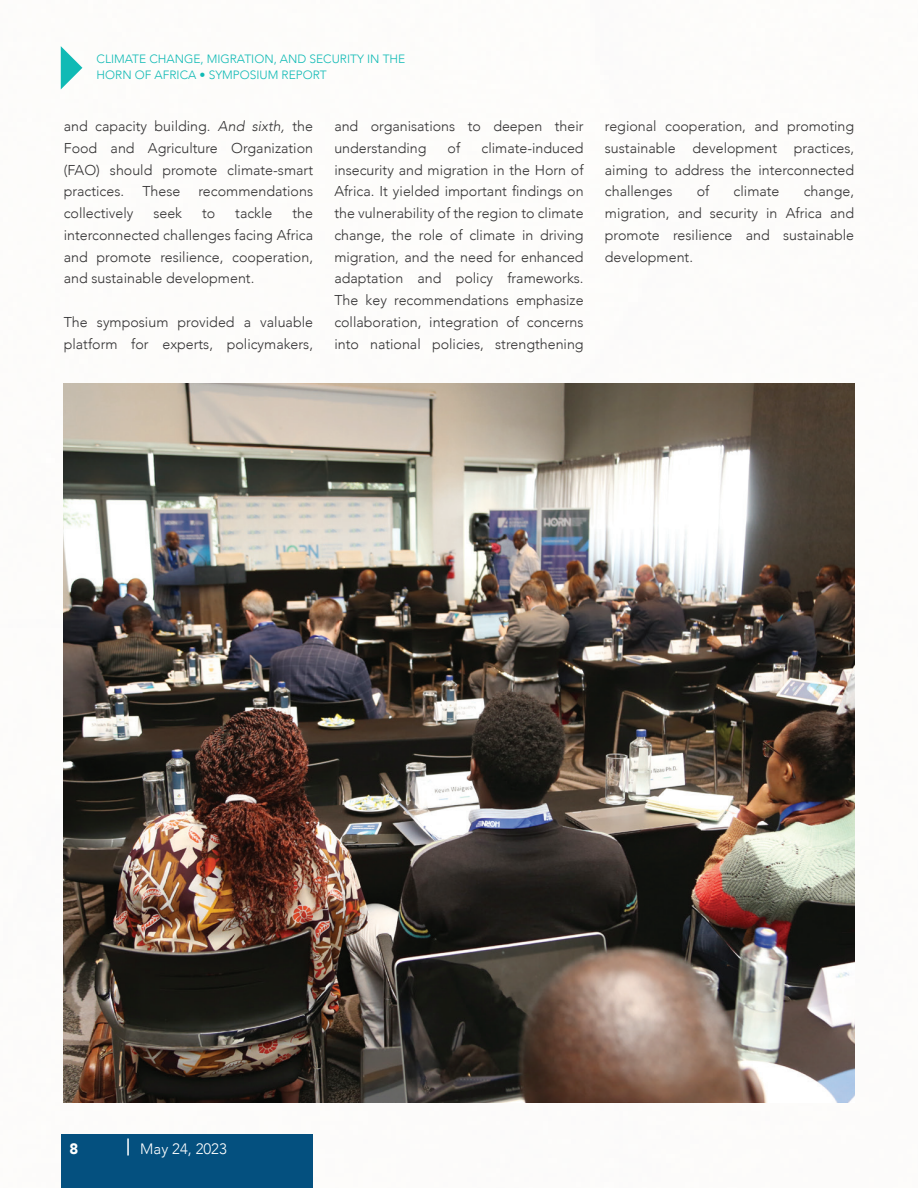
<style>
.page{position:relative;width:918px;height:1188px;background:#fff}
.page>*{position:absolute;margin:0;border:0;box-sizing:border-box;transform-origin:0 0}
.t1{font:300 15px "Avenir";color:#fff}
.t2{font:900 15px "Avenir";color:#fff}
.Body_Text{font:300 14.25px/21.8px "Avenir";color:#333233;text-align:justify}
.t3{font:300 12px/16.5px "Avenir";color:#10bab5}
.s1{font-style:italic}
</style>
<div class="page">
<div style="left:62px;top:1135px;width:251px;height:53px;background:#04507f"></div>
<svg style="left:61px;top:46px;width:21px;height:43px"></svg>
<svg style="left:127px;top:1138px;width:2px;height:18px"></svg>
<img style="left:63px;top:383px;width:791px;height:720px">
<p class="t3" style="left:97px;top:50px;width:310px">CLIMATE CHANGE, MIGRATION, AND SECURITY IN THE<br>HORN OF AFRICA • SYMPOSIUM REPORT</p>
<p class="Body_Text" style="left:64px;top:115px;width:251px">and capacity building. <span class="s1">And sixth,</span> the Food and Agriculture Organization (FAO) should promote climate-smart practices.</p>
<p class="Body_Text" style="left:142px;top:181px;width:40px">These</p>
<p class="Body_Text" style="left:198px;top:181px;width:116px">recommendations</p>
<p class="Body_Text" style="left:64px;top:202px;width:251px;text-indent:229px">the interconnected challenges facing Africa and promote resilience, cooperation, and sustainable development.</p>
<p class="Body_Text" style="left:64px;top:311px;width:251px">The symposium provided a valuable platform for experts, policymakers,</p>
<p class="Body_Text" style="left:64px;top:202px;width:71px">collectively</p>
<p class="Body_Text" style="left:153px;top:202px;width:30px">seek</p>
<p class="Body_Text" style="left:202px;top:202px;width:15px">to</p>
<p class="Body_Text" style="left:235px;top:202px;width:39px">tackle</p>
<p class="Body_Text" style="left:334px;top:115px;width:251px">and organisations to deepen their understanding</p>
<p class="Body_Text" style="left:448px;top:137px;width:14px">of</p>
<p class="Body_Text" style="left:334px;top:137px;width:251px;text-indent:147px">climate-induced insecurity and migration in the Horn of Africa. It yielded important findings on the vulnerability of the region to climate change, the role of climate in driving migration, and the need for enhanced adaptation and policy frameworks.<br>The key recommendations emphasize collaboration, integration of concerns into national policies, strengthening</p>
<p class="Body_Text" style="left:605px;top:115px;width:251px">regional cooperation, and promoting sustainable development practices, aiming to address the interconnected challenges</p>
<p class="Body_Text" style="left:697px;top:181px;width:14px">of</p>
<p class="Body_Text" style="left:734px;top:181px;width:47px">climate</p>
<p class="Body_Text" style="left:605px;top:181px;width:251px;text-indent:199px">change, migration, and security in Africa and promote resilience and sustainable development.</p>
<p class="t2" style="left:70px;top:1135px;width:10px">8</p>
<p class="t1" style="left:140px;top:1139px;width:88px">May 24, 2023</p>
</div>
